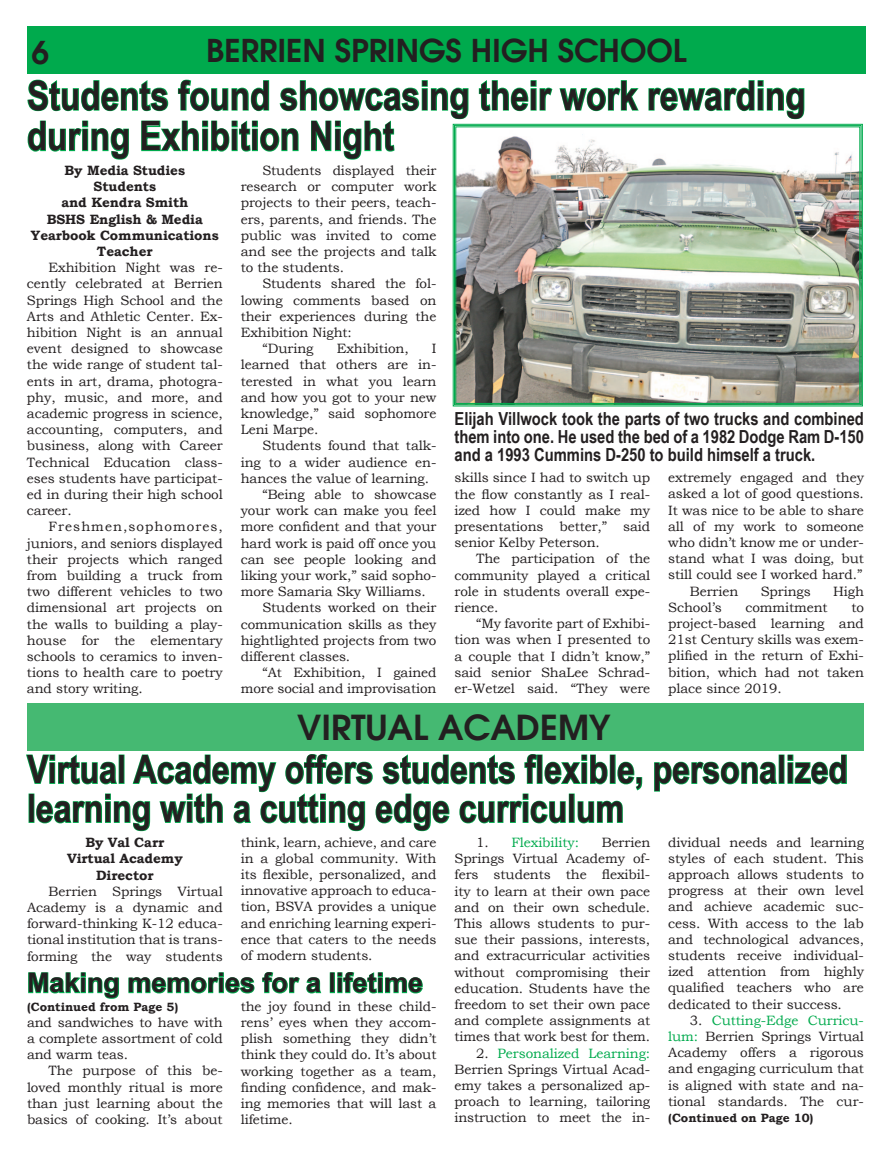
<style>
.page{position:relative;width:891px;height:1161px;background:#fff}
.page>*{position:absolute;margin:0;border:0;box-sizing:border-box;transform-origin:0 0}
.t1{font:700 40.5px/40.5px "Arial Narrow";color:#231f20}
.t2{font:700 39px/39px "Arial Narrow";color:#231f20}
.t3{font:600 34.5px "Avant Garde";color:#231f20}
.t4{font:600 31.5px "Avant Garde";color:#231f20}
.t5{font:700 27px "Arial";color:#231f20}
.t6{font:700 18px/18px "Arial Narrow";color:#231f20;text-align:justify}
.t7{font:13.5px/16.2px "Bookman Old Style";letter-spacing:-.005em;color:#231f20;text-align:justify}
.t8{font:700 13.5px/16.2px "Bookman Old Style";letter-spacing:-.005em;color:#231f20;text-align:center}
.t9{font:13.5px "Bookman Old Style";letter-spacing:-.005em;color:#00aa4d}
.t10{font:700 12px "Bookman Old Style";color:#231f20}
.s1{color:#231f20}
.s2{color:#00aa4d}
</style>
<div class="page">
<div style="left:27px;top:26px;width:839px;height:48px;background:#00aa4d"></div>
<svg style="left:28px;top:972px;width:91px;height:27px"></svg>
<svg style="left:128px;top:972px;width:127px;height:22px"></svg>
<svg style="left:262px;top:972px;width:60px;height:22px"></svg>
<div style="left:330px;top:972px;width:5px;height:21px;border:2px solid #00aa4d"></div>
<svg style="left:337px;top:972px;width:86px;height:22px"></svg>
<svg style="left:478px;top:80px;width:75px;height:32px"></svg>
<svg style="left:559px;top:80px;width:80px;height:32px"></svg>
<svg style="left:648px;top:80px;width:157px;height:40px"></svg>
<svg style="left:27px;top:79px;width:442px;height:82px"></svg>
<img style="left:453px;top:124px;width:410px;height:282px">
<div style="left:454px;top:125px;width:408px;height:280px;border:1px solid #00aa4d"></div>
<div style="left:456px;top:127px;width:404px;height:277px;border:1px solid #00aa4d"></div>
<div style="left:27px;top:704px;width:837px;height:47px;background:#45b972"></div>
<svg style="left:654px;top:761px;width:123px;height:31px"></svg>
<div style="left:779px;top:755px;width:6px;height:29px;border:2px solid #00aa4d"></div>
<svg style="left:788px;top:754px;width:59px;height:31px"></svg>
<svg style="left:26px;top:754px;width:617px;height:78px"></svg>
<h3 class="t4" style="left:31px;top:32px;width:19px">6</h3>
<h3 class="t4" style="left:206px;top:29px;width:480px">BERRIEN SPRINGS HIGH SCHOOL</h3>
<h1 class="t1" style="left:27px;top:73px;width:780px">Students found showcasing their work rewarding during Exhibition Night</h1>
<p class="t8" style="left:31px;top:162px;width:189px">By Media Studies<br>Students<br>and Kendra Smith<br>BSHS English &amp; Media<br>Yearbook Communications<br>Teacher</p>
<p class="t7" style="left:27px;top:260px;width:197px;text-indent:22px">Exhibition Night was re&shy;cently celebrated at Berrien Springs High School and the Arts and Athletic Center. Ex&shy;hibition Night is an annual event designed to showcase the wide range of student tal&shy;ents in art, drama, photogra&shy;phy, music, and more, and academic progress in science, accounting, computers, and business, along with Career Technical Education class&shy;eses students have participat&shy;ed in during their high school career.</p>
<p class="t7" style="left:27px;top:519px;width:197px;text-indent:22px">Freshmen,sophomores, juniors, and seniors displayed their projects which ranged from building a truck from two different vehicles to two dimensional art projects on the walls to building a play&shy;house for the elementary schools to ceramics to inven&shy;tions to health care to poetry and story writing.</p>
<p class="t7" style="left:241px;top:162px;width:197px;text-indent:22px">Students displayed their research or computer work projects to their peers, teach&shy;ers, parents, and friends. The public was invited to come and see the projects and talk to the students.</p>
<p class="t7" style="left:262px;top:276px;width:176px">Students shared the fol-</p>
<p class="t7" style="left:241px;top:292px;width:197px">lowing comments based on</p>
<p class="t7" style="left:241px;top:308px;width:197px">their experiences during the</p>
<p class="t7" style="left:241px;top:324px;width:113px">Exhibition Night:</p>
<p class="t7" style="left:262px;top:341px;width:53px">“During</p>
<p class="t7" style="left:337px;top:341px;width:73px">Exhibition,</p>
<p class="t7" style="left:241px;top:341px;width:197px;text-indent:191px">I learned that others are in&shy;terested in what you learn and how you got to your new knowledge,” said sophomore Leni Marpe.</p>
<p class="t7" style="left:262px;top:438px;width:176px">Students found that talk-</p>
<p class="t7" style="left:241px;top:454px;width:197px">ing to a wider audience en-</p>
<p class="t7" style="left:241px;top:470px;width:190px">hances the value of learning.</p>
<p class="t7" style="left:262px;top:486px;width:176px">“Being able to showcase</p>
<p class="t7" style="left:241px;top:503px;width:197px">your work can make you feel</p>
<p class="t7" style="left:241px;top:519px;width:197px">more confident and that your</p>
<p class="t7" style="left:241px;top:535px;width:197px">hard work is paid off once you</p>
<p class="t7" style="left:241px;top:551px;width:197px">can see people looking and</p>
<p class="t7" style="left:241px;top:567px;width:197px">liking your work,” said sopho-</p>
<p class="t7" style="left:241px;top:584px;width:187px">more Samaria Sky Williams.</p>
<p class="t7" style="left:262px;top:600px;width:176px">Students worked on their</p>
<p class="t7" style="left:241px;top:616px;width:197px">communication skills as they</p>
<p class="t7" style="left:241px;top:632px;width:197px">hightlighted projects from two</p>
<p class="t7" style="left:241px;top:648px;width:111px">different classes.</p>
<p class="t7" style="left:262px;top:665px;width:176px">“At Exhibition, I gained</p>
<p class="t7" style="left:241px;top:681px;width:197px">more social and improvisation</p>
<h3 class="t6" style="left:454px;top:409px;width:411px">Elijah Villwock took the parts of two trucks and combined them into one. He used the bed of a 1982 Dodge Ram D-150 and a 1993 Cummins D-250 to build himself a truck.</h3>
<p class="t7" style="left:454px;top:470px;width:197px">skills since I had to switch up the flow constantly as I real&shy;ized how I could make my presentations better,” said senior Kelby Peterson.</p>
<p class="t7" style="left:454px;top:551px;width:197px;text-indent:22px">The participation of the community played a critical role in students overall expe&shy;rience.</p>
<p class="t7" style="left:454px;top:616px;width:197px;text-indent:22px">“My favorite part of Exhibi&shy;tion was when I presented to a couple that I didn’t know,” said senior ShaLee Schrad&shy;er-Wetzel said. “They were</p>
<p class="t7" style="left:668px;top:470px;width:197px">extremely engaged and they</p>
<p class="t7" style="left:668px;top:486px;width:197px">asked a lot of good questions.</p>
<p class="t7" style="left:668px;top:502px;width:197px">It was nice to be able to share</p>
<p class="t7" style="left:668px;top:518px;width:197px">all of my work to someone</p>
<p class="t7" style="left:668px;top:534px;width:197px">who didn’t know me or under-</p>
<p class="t7" style="left:668px;top:551px;width:197px">stand what I was doing, but</p>
<p class="t7" style="left:668px;top:567px;width:196px">still could see I worked hard.”</p>
<p class="t7" style="left:690px;top:583px;width:50px">Berrien</p>
<p class="t7" style="left:761px;top:583px;width:52px">Springs</p>
<p class="t7" style="left:833px;top:583px;width:32px">High</p>
<p class="t7" style="left:668px;top:599px;width:55px">School’s</p>
<p class="t7" style="left:745px;top:599px;width:84px">commitment</p>
<p class="t7" style="left:668px;top:599px;width:197px;text-indent:183px">to project-based learning and 21st Century skills was exem&shy;plified in the return of Exhi&shy;bition, which had not taken place since 2019.</p>
<h3 class="t3" style="left:297px;top:705px;width:315px">VIRTUAL ACADEMY</h3>
<h2 class="t2" style="left:27px;top:748px;width:823px">Virtual Academy offers students flexible, personalized learning with a cutting edge curriculum</h2>
<p class="t8" style="left:67px;top:834px;width:117px">By Val Carr<br>Virtual Academy<br>Director</p>
<p class="t7" style="left:27px;top:883px;width:197px;text-indent:22px">Berrien Springs Virtual Academy is a dynamic and forward-thinking K-12 educa&shy;tional institution that is trans&shy;forming the way students</p>
<p class="t7" style="left:241px;top:834px;width:197px">think, learn, achieve, and care in a global community. With its flexible, personalized, and innovative approach to educa&shy;tion, BSVA provides a unique and enriching learning experi&shy;ence that caters to the needs of modern students.</p>
<p class="t9" style="left:476px;top:834px;width:105px"><span class="s1">1.</span> Flexibility:</p>
<p class="t7" style="left:668px;top:834px;width:197px">dividual needs and learning styles of each student. This approach allows students to progress at their own level and achieve academic suc&shy;cess. With access to the lab and technological advances, students receive individual&shy;ized attention from highly qualified teachers who are dedicated to their success.</p>
<p class="t7" style="left:668px;top:1012px;width:197px;text-indent:22px">3. <span class="s2">Cutting-Edge Curricu&shy;lum:</span> Berrien Springs Virtual Academy offers a rigorous and engaging curriculum that is aligned with state and na&shy;tional standards. The cur-</p>
<p class="t10" style="left:668px;top:1110px;width:147px">(Continued on Page 10)</p>
<p class="t7" style="left:454px;top:834px;width:197px;text-indent:147px">Berrien Springs Virtual Academy of&shy;fers students the flexibil&shy;ity to learn at their own pace and on their own schedule.<br>This allows students to pur&shy;sue their passions, interests, and extracurricular activities without compromising their education. Students have the freedom to set their own pace and complete assignments at times that work best for them.</p>
<p class="t7" style="left:454px;top:1045px;width:197px;text-indent:22px">2. <span class="s2">Personalized Learning:<br></span>Berrien Springs Virtual Acad&shy;emy takes a personalized ap&shy;proach to learning, tailoring instruction to meet the in-</p>
<h3 class="t5" style="left:27px;top:964px;width:398px">Making memories for a lifetime</h3>
<p class="t7" style="left:27px;top:1014px;width:197px">and sandwiches to have with a complete assortment of cold and warm teas.</p>
<p class="t7" style="left:27px;top:1063px;width:197px;text-indent:22px">The purpose of this be&shy;loved monthly ritual is more than just learning about the basics of cooking. It’s about</p>
<p class="t7" style="left:241px;top:998px;width:197px">the joy found in these child&shy;rens’ eyes when they accom&shy;plish something they didn’t think they could do. It’s about working together as a team, finding confidence, and mak&shy;ing memories that will last a lifetime.</p>
<p class="t10" style="left:27px;top:998px;width:153px">(Continued from Page 5)</p>
</div>
